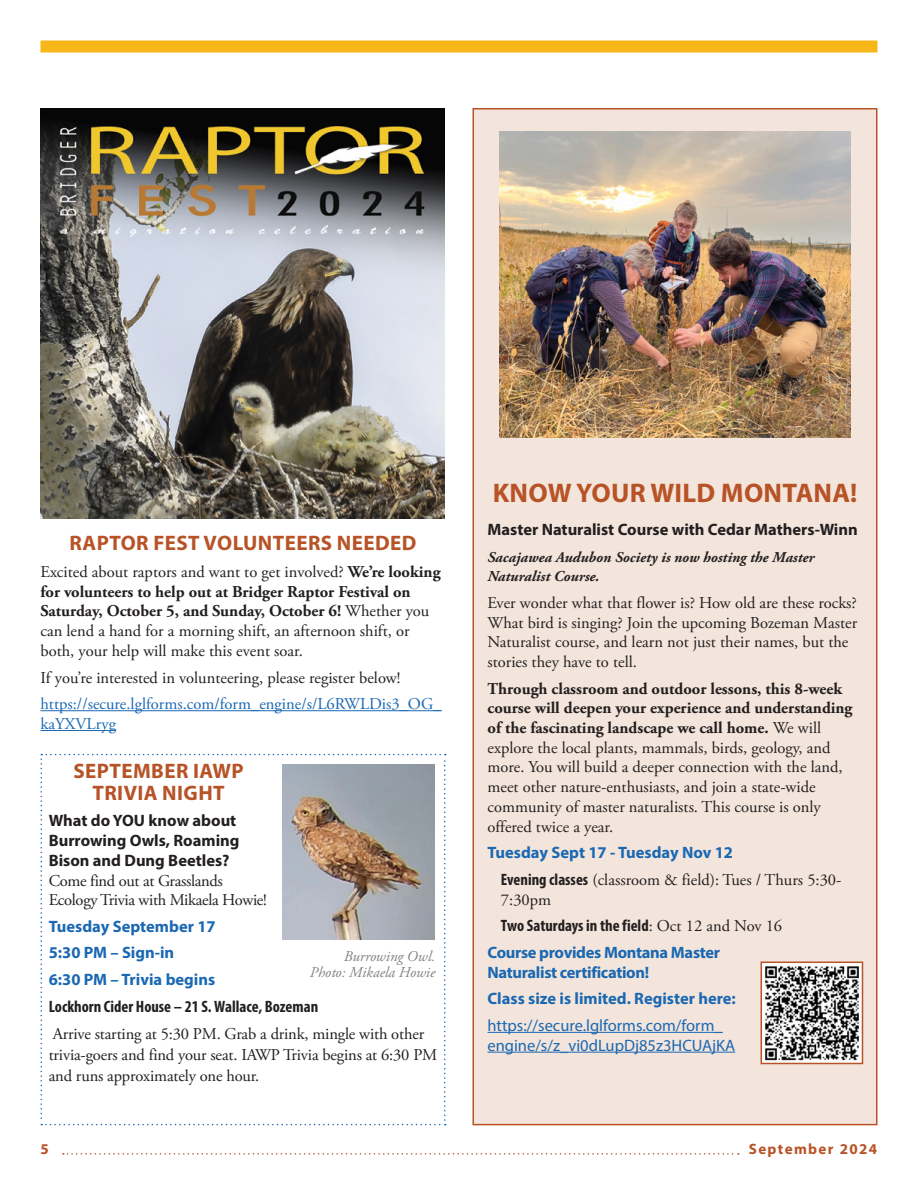
<style>
.page{position:relative;width:918px;height:1188px;background:#fff}
.page>*{position:absolute;margin:0;border:0;box-sizing:border-box;transform-origin:0 0}
.t1{font:700 27px "Myriad Pro";letter-spacing:.01em;color:#b75327}
.t2{font:700 21px/21.8px "Myriad Pro";letter-spacing:.02em;color:#b75327;text-align:center}
.t3{font:16.5px/19.8px "Adobe Garamond Pro";color:#231f20}
.t4{font:700 16.5px/26.5px "Myriad Pro";color:#1a68b3}
.t5{font:700 16.5px/19.8px "Myriad Pro";color:#231f20}
.t6{font:16.5px/19.8px "Myriad Pro";color:#1a68b3}
.t7{font:16.5px/19.8px "Adobe Garamond Pro";color:#1a68b3}
.t8{font:700 16.5px/26.5px "Myriad Pro";letter-spacing:-.02em;color:#1a68b3}
.t9{font:16.5px/19.8px "Adobe Garamond Pro";letter-spacing:-.02em;color:#231f20}
.t10{font:700 condensed 16.5px "Myriad Pro";color:#231f20}
.t11{font:italic 700 15px/19.8px "Adobe Garamond Pro";color:#231f20}
.t12{font:italic 15px/15.8px "Adobe Garamond Pro";color:#808285;text-align:right}
.t13{font:700 15px "Myriad Pro";letter-spacing:.09em;color:#b75327}
.s1{font-weight:700}
.s2{font-family:"Myriad Pro";font-weight:700;font-stretch:condensed}
.s3{font-stretch:condensed;color:#231f20}
.s4{font-family:"Adobe Garamond Pro";font-weight:400;color:#231f20}
</style>
<div class="page">
<div style="left:40px;top:40px;width:838px;height:12px;background:#f7b718"></div>
<svg style="left:63px;top:1153px;width:676px;height:2px"></svg>
<div style="left:473px;top:109px;width:404px;height:1016px;background:#f3e5db"></div>
<img style="left:500px;top:132px;width:350px;height:305px">
<hr style="left:488px;top:1032px;width:235px;height:1px;background:#1a68b3">
<hr style="left:488px;top:1052px;width:247px;height:1px;background:#1a68b3">
<div style="left:472px;top:108px;width:406px;height:1017px;border:2px solid #b75327"></div>
<svg style="left:40px;top:754px;width:406px;height:371px"></svg>
<img style="left:282px;top:765px;width:152px;height:174px">
<img style="left:40px;top:108px;width:405px;height:410px">
<hr style="left:40px;top:710px;width:402px;height:1px;background:#1a68b3">
<hr style="left:40px;top:730px;width:76px;height:1px;background:#1a68b3">
<svg style="left:760px;top:961px;width:104px;height:104px"></svg>
<p class="t2" style="left:70px;top:532px;width:348px">RAPTOR FEST VOLUNTEERS NEEDED</p>
<p class="t3" style="left:40px;top:562px;width:402px">Excited about raptors and want to get involved? <span class="s1">We’re looking for volunteers to help out at Bridger Raptor Festival on Saturday, October 5, and Sunday, October 6!</span> Whether you can lend a hand for a morning shift, an afternoon shift, or both, your help will make this event soar.</p>
<p class="t3" style="left:40px;top:668px;width:361px">If you’re interested in volunteering, please register below!</p>
<p class="t7" style="left:40px;top:695px;width:403px">https://secure.lglforms.com/form_engine/s/L6RWLDis3_OG_ kaYXVLryg</p>
<p class="t2" style="left:74px;top:759px;width:172px">SEPTEMBER IAWP<br>TRIVIA NIGHT</p>
<p class="t5" style="left:49px;top:810px;width:192px">What do YOU know about<br>Burrowing Owls, Roaming<br>Bison and Dung Beetles?</p>
<p class="t9" style="left:49px;top:871px;width:219px">Come find out at Grasslands<br>Ecology Trivia with Mikaela Howie!</p>
<p class="t4" style="left:49px;top:913px;width:168px">Tuesday September 17<br>5:30 PM – Sign-in<br>6:30 PM – Trivia begins</p>
<p class="t10" style="left:49px;top:996px;width:271px">Lockhorn Cider House – 21 S. Wallace, Bozeman</p>
<p class="t3" style="left:49px;top:1024px;width:390px;line-height:21px">Arrive starting at 5:30 PM. Grab a drink, mingle with other trivia-goers and find your seat. IAWP Trivia begins at 6:30 PM and runs approximately one hour.</p>
<p class="t12" style="left:310px;top:949px;width:127px">Burrowing Owl.<br>Photo: Mikaela Howie</p>
<h1 class="t1" style="left:493px;top:475px;width:366px">KNOW YOUR WILD MONTANA!</h1>
<p class="t5" style="left:488px;top:519px;width:372px">Master Naturalist Course with Cedar Mathers-Winn</p>
<p class="t11" style="left:488px;top:547px;width:329px">Sacajawea Audubon Society is now hosting the Master<br>Naturalist Course.</p>
<p class="t3" style="left:488px;top:593px;width:371px">Ever wonder what that flower is? How old are these rocks?<br>What bird is singing? Join the upcoming Bozeman Master Naturalist course, and learn not just their names, but the stories they have to tell.</p>
<p class="t3" style="left:488px;top:679px;width:367px"><span class="s1">Through classroom and outdoor lessons, this 8-week course will deepen your experience and understanding of the fascinating landscape we call home.</span> We will explore the local plants, mammals, birds, geology, and more. You will build a deeper connection with the land, meet other nature-enthusiasts, and join a state-wide community of master naturalists. This course is only offered twice a year.</p>
<p class="t4" style="left:488px;top:839px;width:247px">Tuesday Sept 17 - Tuesday Nov 12</p>
<p class="t3" style="left:501px;top:870px;width:342px"><span class="s2">Evening classes</span> (classroom &amp; field): Tues / Thurs 5:30-<br>7:30pm</p>
<p class="t8" style="left:488px;top:912px;width:296px;text-indent:13px"><span class="s3">Two Saturdays in the field</span><span class="s4">: Oct 12 and Nov 16<br></span>Course provides Montana Master</p>
<p class="t4" style="left:488px;top:958px;width:250px">Naturalist certification!<br>Class size is limited. Register here:</p>
<p class="t6" style="left:488px;top:1015px;width:249px">https://secure.lglforms.com/form_ engine/s/z_vi0dLupDj85z3HCUAjKA</p>
<p class="t13" style="left:40px;top:1139px;width:10px">5</p>
<p class="t13" style="left:749px;top:1139px;width:130px">September 2024</p>
</div>
